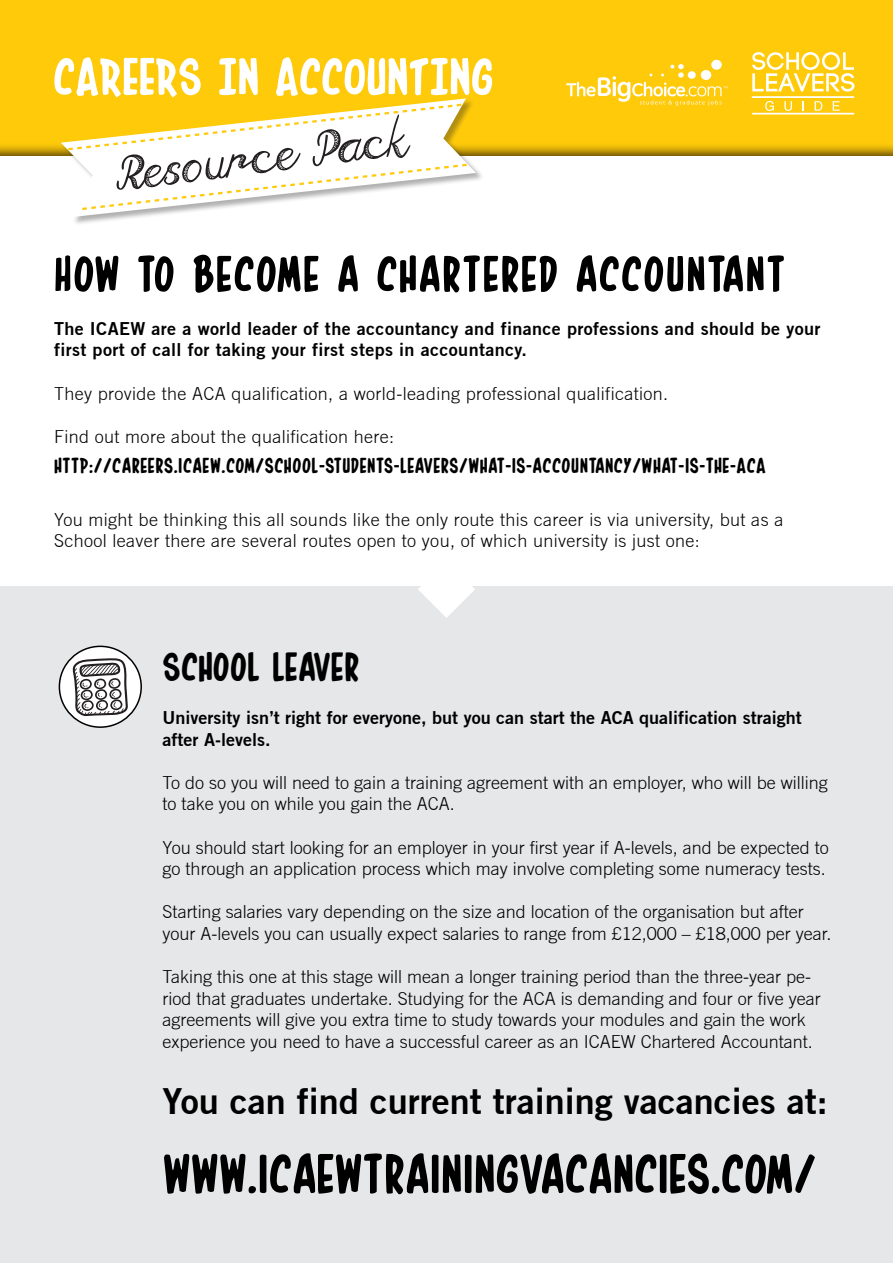
<style>
.page{position:relative;width:893px;height:1263px;background:#fff}
.page>*{position:absolute;margin:0;border:0;box-sizing:border-box;transform-origin:0 0}
.t1{font:66px "In House Edition";color:#000}
.t2{font:63px "In House Edition";color:#fff}
.t3{font:60px "In House Edition";letter-spacing:.02em;color:#000}
.t4{font:49.8px "Falling Rain";color:#231f20}
.t5{font:48px "In House Edition";color:#000}
.t6{font:700 36px "Trade Gothic No.2";color:#000}
.t7{font:25.5px "In House Edition";letter-spacing:.02em;color:#000}
.t8{font:300 18px/21.6px "Trade Gothic";color:#000}
.t9{font:300 18px/21.6px "Trade Gothic";letter-spacing:.02em;color:#000}
.t10{font:700 18px/21.6px "Trade Gothic No.2";letter-spacing:.02em;color:#000}
.t11{font:700 18px/21.6px "Trade Gothic No.2";color:#000}
</style>
<div class="page">
<div style="left:0;top:587px;width:893px;height:676px;background:#e6e7e9"></div>
<div style="left:0;top:0;width:893px;height:159px;background:#feca0a"></div>
<div style="left:61px;top:98px;width:423px;height:128px;background:#231f20;opacity:.35"></div>
<svg style="left:61px;top:98px;width:415px;height:119px;fill:#fff"></svg>
<svg style="left:66px;top:102px;width:398px;height:50px"></svg>
<svg style="left:80px;top:162px;width:389px;height:49px"></svg>
<hr style="left:753px;top:113px;width:101px;height:2px;background:#fff">
<svg style="left:752px;top:52px;width:102px;height:40px"></svg>
<svg style="left:765px;top:101px;width:9px;height:10px"></svg>
<svg style="left:784px;top:101px;width:8px;height:10px"></svg>
<svg style="left:815px;top:101px;width:7px;height:10px"></svg>
<svg style="left:833px;top:101px;width:7px;height:10px"></svg>
<hr style="left:752px;top:96px;width:102px;height:2px;background:#fff">
<div style="left:711px;top:60px;width:11px;height:10px;background:#fff;border-radius:50%"></div>
<svg style="left:566px;top:64px;width:161px;height:42px"></svg>
<div style="left:59px;top:646px;width:82px;height:81px;background:#fff;border-radius:50%"></div>
<div style="left:59px;top:646px;width:83px;height:82px;border:2px solid #000;border-radius:50%"></div>
<svg style="left:418px;top:586px;width:57px;height:32px"></svg>
<svg style="left:72px;top:658px;width:56px;height:58px"></svg>
<p class="t2" style="left:53px;top:48px;width:442px">CAREERS IN ACCOUNTING</p>
<p class="t4" style="left:112px;top:146px;width:298px;rotate:-7deg">Resource Pack</p>
<p class="t3" style="left:54px;top:247px;width:733px">HOW TO BECOME A CHARTERED ACCOUNTANT</p>
<p class="t10" style="left:54px;top:317px;width:768px">The ICAEW are a world leader of the accountancy and finance professions and should be your first port of call for taking your first steps in accountancy.</p>
<p class="t9" style="left:54px;top:382px;width:616px">They provide the ACA qualification, a world-leading professional qualification.</p>
<p class="t9" style="left:54px;top:425px;width:342px">Find out more about the qualification here:</p>
<p class="t7" style="left:54px;top:454px;width:713px">HTTP://CAREERS.ICAEW.COM/SCHOOL-STUDENTS-LEAVERS/WHAT-IS-ACCOUNTANCY/WHAT-IS-THE-ACA</p>
<p class="t9" style="left:54px;top:508px;width:731px">You might be thinking this all sounds like the only route this career is via university, but as a<br>School leaver there are several routes open to you, of which university is just one:</p>
<p class="t5" style="left:163px;top:645px;width:198px">SCHOOL LEAVER</p>
<p class="t11" style="left:163px;top:706px;width:640px">University isn’t right for everyone, but you can start the ACA qualification straight after A-levels.</p>
<p class="t8" style="left:163px;top:771px;width:667px">To do so you will need to gain a training agreement with an employer, who will be willing to take you on while you gain the ACA.</p>
<p class="t8" style="left:163px;top:836px;width:668px">You should start looking for an employer in your first year if A-levels, and be expected to go through an application process which may involve completing some numeracy tests.</p>
<p class="t8" style="left:163px;top:901px;width:670px">Starting salaries vary depending on the size and location of the organisation but after your A-levels you can usually expect salaries to range from £12,000 – £18,000 per year.</p>
<p class="t8" style="left:163px;top:966px;width:660px">Taking this one at this stage will mean a longer training period than the three-year pe&shy;riod that graduates undertake. Studying for the ACA is demanding and four or five year agreements will give you extra time to study towards your modules and gain the work experience you need to have a successful career as an ICAEW Chartered Accountant.</p>
<p class="t6" style="left:163px;top:1079px;width:666px">You can find current training vacancies at:</p>
<p class="t1" style="left:163px;top:1144px;width:655px">WWW.ICAEWTRAININGVACANCIES.COM/</p>
</div>
